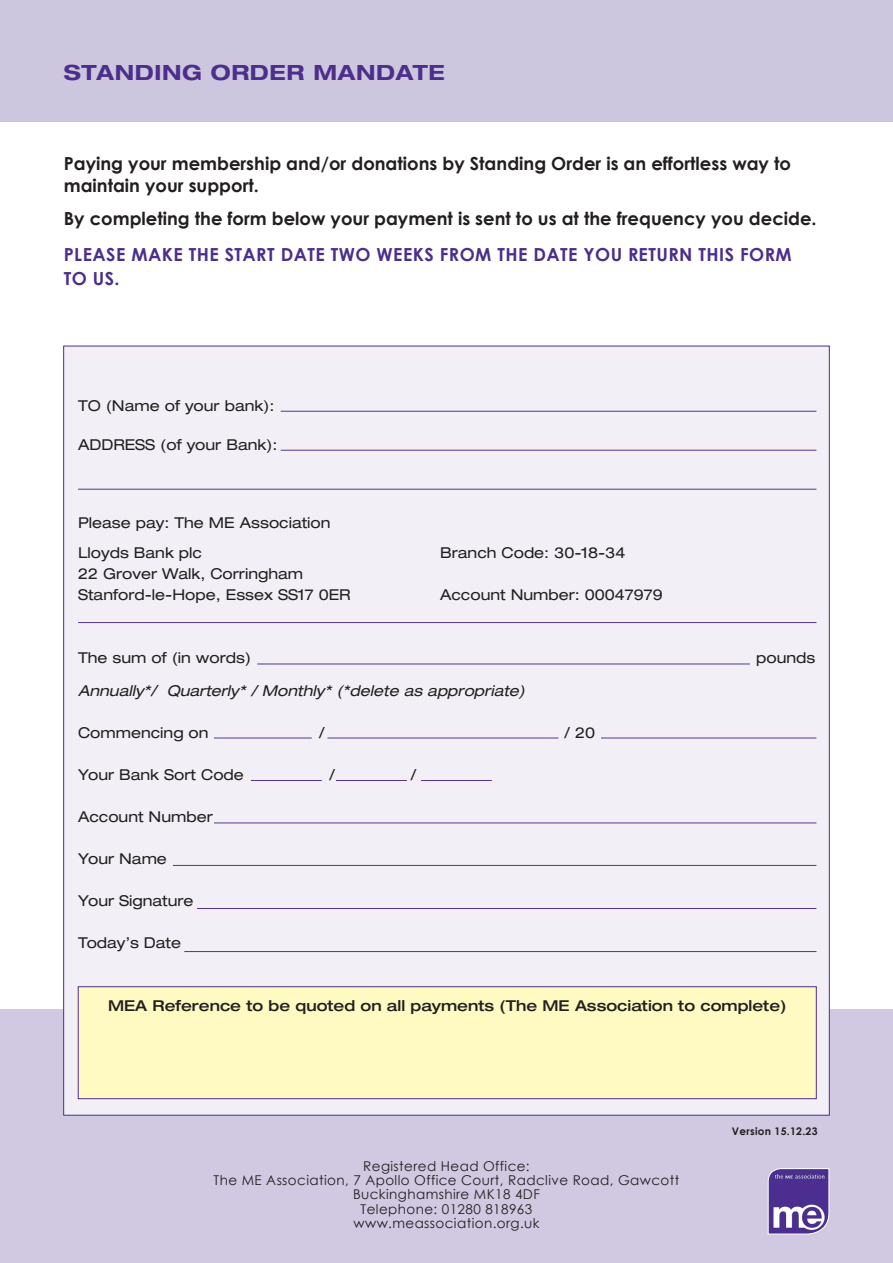
<style>
.page{position:relative;width:893px;height:1263px;background:#fff}
.page>*{position:absolute;margin:0;border:0;box-sizing:border-box;transform-origin:0 0}
.t1{font:700 expanded 21px "Helvetica Neue";letter-spacing:.03em;color:#4c2e8b}
.t2{font:700 18px/21.6px "Century Gothic";color:#231f20}
.t3{font:700 18px/24px "Century Gothic";letter-spacing:.025em;color:#4c2e8b}
.t4{font:expanded 15px/30px "Helvetica Neue";color:#231f20}
.t5{font:500 expanded 15px "Helvetica Neue";color:#231f20}
.t6{font:italic expanded 15px "Helvetica Neue";color:#231f20}
.t7{font:13.5px/14.4px "Century Gothic";letter-spacing:.03em;color:#231f20;text-align:center}
.t8{font:700 10.5px "Century Gothic";letter-spacing:.025em;color:#231f20}
</style>
<div class="page">
<div style="left:0;top:1009px;width:893px;height:254px;background:#d1c8e1"></div>
<div style="left:63px;top:346px;width:767px;height:769px;background:#f2f0f6;border:1px solid #4c2e8b"></div>
<div style="left:78px;top:986px;width:738px;height:113px;background:#fffac1;border:1px solid #4c2e8b"></div>
<svg style="left:768px;top:1168px;width:61px;height:66px;background:#735da6"></svg>
<div style="left:0;top:0;width:893px;height:122px;background:#cdc6df"></div>
<hr style="left:281px;top:411px;width:535px;height:1px;background:#58348f">
<hr style="left:281px;top:450px;width:535px;height:1px;background:#58348f">
<hr style="left:78px;top:489px;width:738px;height:1px;background:#58348f">
<hr style="left:78px;top:622px;width:738px;height:1px;background:#58348f">
<hr style="left:257px;top:664px;width:493px;height:1px;background:#58348f">
<hr style="left:214px;top:738px;width:98px;height:1px;background:#58348f">
<hr style="left:327px;top:738px;width:231px;height:1px;background:#58348f">
<hr style="left:601px;top:738px;width:215px;height:1px;background:#58348f">
<hr style="left:251px;top:780px;width:71px;height:1px;background:#58348f">
<hr style="left:336px;top:780px;width:71px;height:1px;background:#58348f">
<hr style="left:421px;top:780px;width:71px;height:1px;background:#58348f">
<hr style="left:214px;top:823px;width:602px;height:1px;background:#58348f">
<hr style="left:173px;top:865px;width:643px;height:1px;background:#58348f">
<hr style="left:197px;top:908px;width:619px;height:1px;background:#58348f">
<hr style="left:184px;top:951px;width:632px;height:1px;background:#58348f">
<h1 class="t1" style="left:64px;top:60px;width:383px">STANDING ORDER MANDATE</h1>
<p class="t2" style="left:64px;top:152px;width:729px">Paying your membership and/or donations by Standing Order is an effortless way to maintain your support.</p>
<p class="t2" style="left:64px;top:207px;width:754px">By completing the form below your payment is sent to us at the frequency you decide.</p>
<p class="t3" style="left:64px;top:242px;width:729px">PLEASE MAKE THE START DATE TWO WEEKS FROM THE DATE YOU RETURN THIS FORM<br>TO US.</p>
<p class="t4" style="left:78px;top:390px;width:198px">TO (Name of your bank):</p>
<p class="t4" style="left:78px;top:429px;width:201px">ADDRESS (of your Bank):</p>
<p class="t4" style="left:78px;top:507px;width:254px">Please pay: The ME Association<br>Lloyds Bank plc</p>
<p class="t4" style="left:78px;top:562px;width:274px;line-height:21px">22 Grover Walk, Corringham<br>Stanford-le-Hope, Essex SS17 0ER</p>
<p class="t4" style="left:440px;top:537px;width:187px">Branch Code: 30-18-34</p>
<p class="t4" style="left:440px;top:579px;width:224px">Account Number: 00047979</p>
<p class="t4" style="left:78px;top:642px;width:175px">The sum of (in words)</p>
<p class="t4" style="left:756px;top:642px;width:61px">pounds</p>
<p class="t6" style="left:78px;top:681px;width:448px">Annually*/ Quarterly* / Monthly* (*delete as appropriate)</p>
<p class="t4" style="left:78px;top:717px;width:132px">Commencing on</p>
<p class="t4" style="left:319px;top:717px;width:8px">/</p>
<p class="t4" style="left:564px;top:717px;width:33px">/ 20</p>
<p class="t4" style="left:78px;top:759px;width:167px">Your Bank Sort Code</p>
<p class="t4" style="left:329px;top:759px;width:8px">/</p>
<p class="t4" style="left:410px;top:759px;width:8px">/</p>
<p class="t4" style="left:78px;top:801px;width:136px">Account Number</p>
<p class="t4" style="left:78px;top:843px;width:90px">Your Name</p>
<p class="t4" style="left:78px;top:885px;width:117px">Your Signature</p>
<p class="t4" style="left:78px;top:927px;width:105px">Today’s Date</p>
<p class="t5" style="left:108px;top:996px;width:680px">MEA Reference to be quoted on all payments (The ME Association to complete)</p>
<p class="t7" style="left:214px;top:1158px;width:467px">Registered Head Office:<br>The ME Association, 7 Apollo Office Court, Radclive Road, Gawcott Buckinghamshire MK18 4DF<br>Telephone: 01280 818963<br>www.meassociation.org.uk</p>
<p class="t8" style="left:732px;top:1123px;width:87px">Version 15.12.23</p>
</div>
